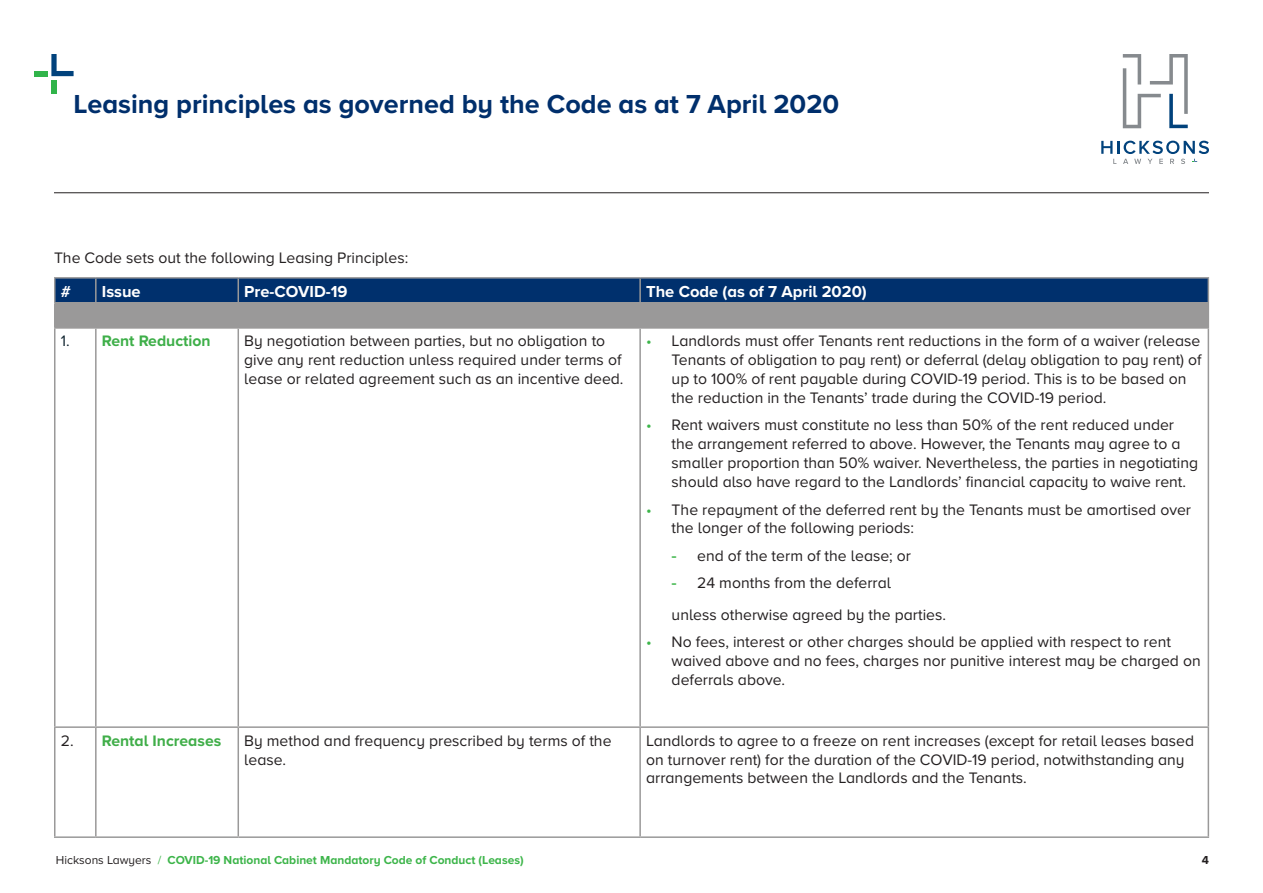
<style>
.page{position:relative;width:1263px;height:893px;background:#fff}
.page>*{position:absolute;margin:0;border:0;box-sizing:border-box;transform-origin:0 0}
.Heading{font:700 27px "Proxima Nova A";color:#002f6c}
.t1{font:700 16.5px "Proxima Nova A";color:#fff}
.bODY{font:15.75px/18.9px "Proxima Nova A";color:#231f20}
.t2{font:700 15.75px "Proxima Nova A";color:#40ae49}
.t3{font:700 15.75px "Proxima Nova A";color:#3eaf49}
.t4{font:15.75px "Proxima Nova A";color:#112530}
.t5{font:700 12px "Proxima Nova A";color:#3db54a}
.t6{font:700 12px "Proxima Nova A";color:#231f20}
.s1{color:#3db54a}
.s2{font-family:"Arial";color:#3db54a}
.s3{font-weight:400;color:#231f20}
.s4{font-weight:400}
</style>
<div class="page">
<hr style="left:54px;top:192px;width:1155px;height:1px;background:#231f20">
<svg style="left:1123px;top:54px;width:65px;height:74px"></svg>
<svg style="left:1101px;top:141px;width:108px;height:23px"></svg>
<svg style="left:51px;top:54px;width:23px;height:22px"></svg>
<div style="left:51px;top:80px;width:6px;height:13px;background:#31b44a"></div>
<div style="left:34px;top:71px;width:14px;height:5px;background:#31b44a"></div>
<div style="left:55px;top:303px;width:1153px;height:25px;background:#9a9999"></div>
<hr style="left:54px;top:277px;width:42px;height:2px;background:#9a9999">
<hr style="left:54px;top:279px;width:2px;height:23px;background:#9a9999">
<hr style="left:96px;top:277px;width:142px;height:2px;background:#9a9999">
<hr style="left:238px;top:277px;width:402px;height:2px;background:#9a9999">
<div style="left:55px;top:278px;width:1152px;height:24px;background:#00306d"></div>
<hr style="left:640px;top:277px;width:569px;height:2px;background:#9a9999">
<hr style="left:639px;top:279px;width:2px;height:23px;background:#9a9999">
<hr style="left:1207px;top:279px;width:2px;height:23px;background:#9a9999">
<hr style="left:54px;top:302px;width:42px;height:2px;background:#9a9999">
<hr style="left:54px;top:304px;width:2px;height:23px;background:#9a9999">
<hr style="left:96px;top:302px;width:142px;height:2px;background:#9a9999">
<hr style="left:238px;top:302px;width:402px;height:2px;background:#9a9999">
<hr style="left:640px;top:302px;width:569px;height:2px;background:#9a9999">
<hr style="left:1207px;top:304px;width:2px;height:23px;background:#9a9999">
<hr style="left:54px;top:327px;width:42px;height:2px;background:#9a9999">
<hr style="left:54px;top:329px;width:2px;height:397px;background:#9a9999">
<hr style="left:96px;top:327px;width:142px;height:2px;background:#9a9999">
<hr style="left:95px;top:329px;width:2px;height:397px;background:#9a9999">
<hr style="left:238px;top:327px;width:402px;height:2px;background:#9a9999">
<hr style="left:238px;top:329px;width:1px;height:397px;background:#9a9999">
<hr style="left:640px;top:327px;width:569px;height:2px;background:#9a9999">
<hr style="left:639px;top:329px;width:2px;height:397px;background:#9a9999">
<hr style="left:1207px;top:329px;width:2px;height:397px;background:#9a9999">
<hr style="left:54px;top:726px;width:42px;height:2px;background:#9a9999">
<hr style="left:54px;top:728px;width:2px;height:108px;background:#9a9999">
<hr style="left:96px;top:726px;width:142px;height:2px;background:#9a9999">
<hr style="left:95px;top:728px;width:2px;height:108px;background:#9a9999">
<hr style="left:238px;top:726px;width:402px;height:2px;background:#9a9999">
<hr style="left:238px;top:728px;width:1px;height:108px;background:#9a9999">
<hr style="left:640px;top:726px;width:569px;height:2px;background:#9a9999">
<hr style="left:639px;top:728px;width:2px;height:108px;background:#9a9999">
<hr style="left:1207px;top:728px;width:2px;height:108px;background:#9a9999">
<hr style="left:54px;top:836px;width:42px;height:2px;background:#9a9999">
<hr style="left:96px;top:836px;width:142px;height:2px;background:#9a9999">
<hr style="left:238px;top:836px;width:402px;height:2px;background:#9a9999">
<hr style="left:640px;top:836px;width:569px;height:2px;background:#9a9999">
<p class="Heading" style="left:74px;top:84px;width:767px">Leasing principles as governed by the Code as at 7 April 2020</p>
<p class="bODY" style="left:54px;top:247px;width:356px">The Code sets out the following Leasing Principles:</p>
<p class="t1" style="left:61px;top:279px;width:12px">#</p>
<p class="t1" style="left:102px;top:279px;width:40px">Issue</p>
<p class="t1" style="left:244px;top:279px;width:105px">Pre-COVID-19</p>
<p class="t1" style="left:646px;top:279px;width:222px">The Code (as of 7 April 2020)</p>
<p class="t4" style="left:61px;top:329px;width:10px">1.</p>
<p class="t3" style="left:102px;top:329px;width:110px">Rent Reduction</p>
<p class="bODY" style="left:244px;top:331px;width:381px">By negotiation between parties, but no obligation to give any rent reduction unless required under terms of lease or related agreement such as an incentive deed.</p>
<p class="bODY" style="left:672px;top:331px;width:532px;text-indent:-26px"><span class="s1">•</span> Landlords must offer Tenants rent reductions in the form of a waiver (release Tenants of obligation to pay rent) or deferral (delay obligation to pay rent) of up to 100% of rent payable during COVID-19 period. This is to be based on the reduction in the Tenants’ trade during the COVID-19 period.</p>
<p class="bODY" style="left:672px;top:415px;width:528px;text-indent:-26px"><span class="s1">•</span> Rent waivers must constitute no less than 50% of the rent reduced under the arrangement referred to above. However, the Tenants may agree to a smaller proportion than 50% waiver. Nevertheless, the parties in negotiating should also have regard to the Landlords’ financial capacity to waive rent.</p>
<p class="bODY" style="left:672px;top:499px;width:521px;text-indent:-26px"><span class="s1">•</span> The repayment of the deferred rent by the Tenants must be amortised over the longer of the following periods:</p>
<p class="bODY" style="left:672px;top:545px;width:241px"><span class="s2">-</span> end of the term of the lease; or</p>
<p class="bODY" style="left:672px;top:573px;width:221px"><span class="s2">-</span> 24 months from the deferral</p>
<p class="bODY" style="left:672px;top:605px;width:276px">unless otherwise agreed by the parties.</p>
<p class="bODY" style="left:672px;top:632px;width:530px;text-indent:-26px"><span class="s1">•</span> No fees, interest or other charges should be applied with respect to rent waived above and no fees, charges nor punitive interest may be charged on deferrals above.</p>
<p class="bODY" style="left:61px;top:730px;width:14px">2.</p>
<p class="t2" style="left:102px;top:729px;width:121px">Rental Increases</p>
<p class="bODY" style="left:244px;top:730px;width:369px">By method and frequency prescribed by terms of the lease.</p>
<p class="bODY" style="left:646px;top:730px;width:549px">Landlords to agree to a freeze on rent increases (except for retail leases based on turnover rent) for the duration of the COVID-19 period, notwithstanding any arrangements between the Landlords and the Tenants.</p>
<p class="t5" style="left:56px;top:851px;width:469px"><span class="s3">Hicksons Lawyers</span> <span class="s4">/</span> COVID-19 National Cabinet Mandatory Code of Conduct (Leases)</p>
<p class="t6" style="left:1202px;top:851px;width:9px">4</p>
</div>
